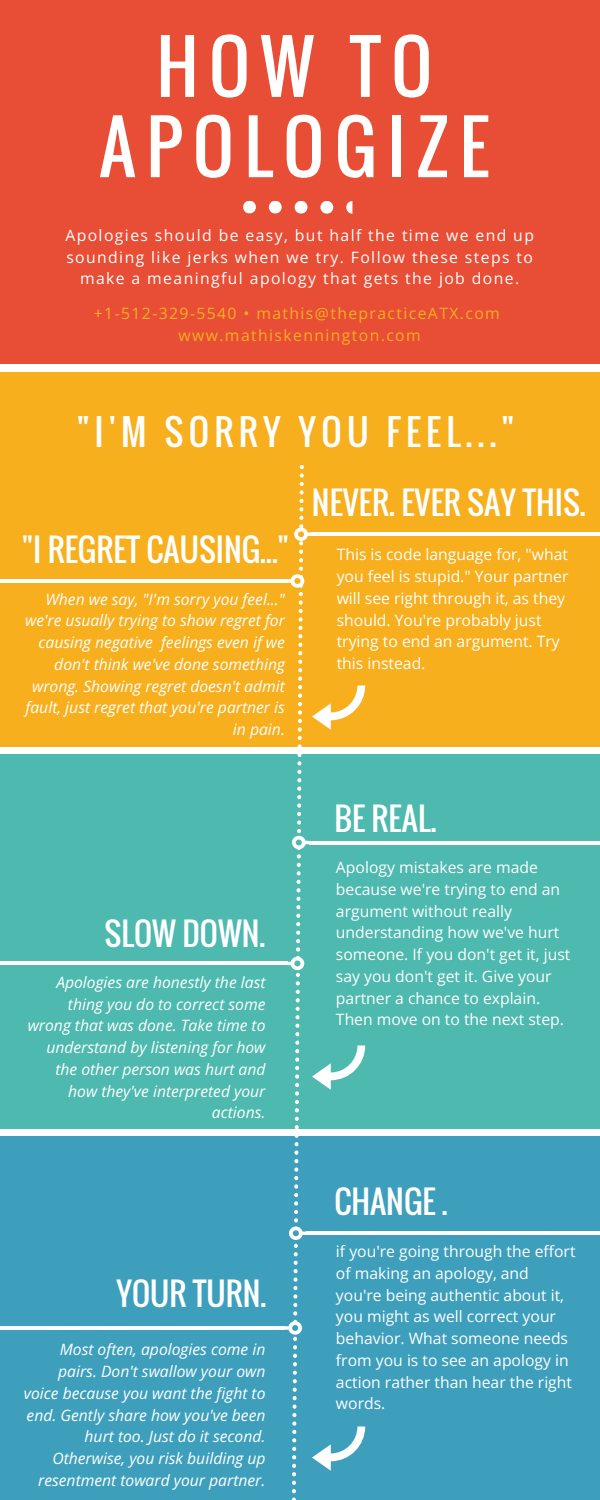
<style>
.page{position:relative;width:600px;height:1500px;background:#fff}
.page>*{position:absolute;margin:0;border:0;box-sizing:border-box;transform-origin:0 0}
.t1{font:70.7px/80.2px "Oswald";letter-spacing:.15em;color:#fff;text-align:center}
.t2{font:35.4px "Oswald";letter-spacing:.15em;color:#fff}
.t3{font:31.4px "Oswald";color:#fff}
.t4{font:italic 15.7px/21.8px "Open Sans";color:#fff;text-align:right}
.t5{font:15.7px/21.8px "Open Sans";color:#fff}
.t6{font:15.7px/21.8px "Open Sans";letter-spacing:.09em;color:#fff;text-align:center}
.t7{font:15.7px/21.8px "Open Sans";letter-spacing:.09em;color:#f7af1e;text-align:center}
</style>
<div class="page">
<div style="left:0;top:0;width:600px;height:364px;background:#e84e36"></div>
<div style="left:0;top:372px;width:600px;height:374px;background:#f7af1e"></div>
<div style="left:0;top:754px;width:600px;height:375px;background:#4db9af"></div>
<div style="left:0;top:1136px;width:600px;height:364px;background:#3e9fbd"></div>
<svg style="left:346px;top:201px;width:6px;height:13px"></svg>
<svg style="left:243px;top:201px;width:13px;height:13px"></svg>
<div style="left:269px;top:201px;width:13px;height:13px;background:#fff;border-radius:50%"></div>
<div style="left:295px;top:201px;width:13px;height:13px;background:#fff;border-radius:50%"></div>
<div style="left:320px;top:201px;width:13px;height:13px;background:#fff;border-radius:50%"></div>
<hr style="left:311px;top:533px;width:289px;height:3px;background:#fff">
<hr style="left:0;top:579px;width:287px;height:4px;background:#fff">
<hr style="left:309px;top:841px;width:291px;height:3px;background:#fff">
<hr style="left:0;top:962px;width:287px;height:3px;background:#fff">
<hr style="left:306px;top:1232px;width:294px;height:3px;background:#fff">
<hr style="left:0;top:1326px;width:285px;height:4px;background:#fff">
<svg style="left:285px;top:465px;width:80px;height:1035px"></svg>
<h1 class="t1" style="left:99px;top:25px;width:391px">HOW TO<br>APOLOGIZE</h1>
<p class="t6" style="left:65px;top:224px;width:470px">Apologies should be easy, but half the time we end up sounding like jerks when we try. Follow these steps to make a meaningful apology that gets the job done.</p>
<p class="t7" style="left:94px;top:302px;width:408px">+1-512-329-5540 • mathis@thepracticeATX.com www.mathiskennington.com</p>
<h2 class="t2" style="left:77px;top:405px;width:438px">"I'M SORRY YOU FEEL..."</h2>
<h3 class="t3" style="left:22px;top:525px;width:268px">"I REGRET CAUSING..."</h3>
<p class="t4" style="left:25px;top:588px;width:261px">When we say, "I'm sorry you feel..." we're usually trying to show regret for causing negative feelings even if we don't think we've done something wrong. Showing regret doesn't admit fault, just regret that you're partner is in pain.</p>
<h3 class="t3" style="left:105px;top:909px;width:162px">SLOW DOWN.</h3>
<p class="t4" style="left:28px;top:971px;width:239px">Apologies are honestly the last thing you do to correct some wrong that was done. Take time to understand by listening for how the other person was hurt and how they've interpreted your actions.</p>
<h3 class="t3" style="left:312px;top:479px;width:275px">NEVER. EVER SAY THIS.</h3>
<p class="t5" style="left:337px;top:543px;width:233px">This is code language for, "what you feel is stupid." Your partner will see right through it, as they should. You're probably just trying to end an argument. Try this instead.</p>
<h3 class="t3" style="left:334px;top:794px;width:104px">BE REAL.</h3>
<p class="t5" style="left:336px;top:856px;width:236px">Apology mistakes are made because we're trying to end an argument without really understanding how we've hurt someone. If you don't get it, just say you don't get it. Give your partner a chance to explain.<br>Then move on to the next step.</p>
<h3 class="t3" style="left:116px;top:1270px;width:151px">YOUR TURN.</h3>
<p class="t4" style="left:24px;top:1338px;width:243px">Most often, apologies come in pairs. Don't swallow your own voice because you want the fight to end. Gently share how you've been hurt too. Just do it second.<br>Otherwise, you risk building up resentment toward your partner.</p>
<h3 class="t3" style="left:334px;top:1178px;width:115px">CHANGE .</h3>
<p class="t5" style="left:336px;top:1240px;width:241px">if you're going through the effort of making an apology, and you're being authentic about it, you might as well correct your behavior. What someone needs from you is to see an apology in action rather than hear the right words.</p>
</div>
